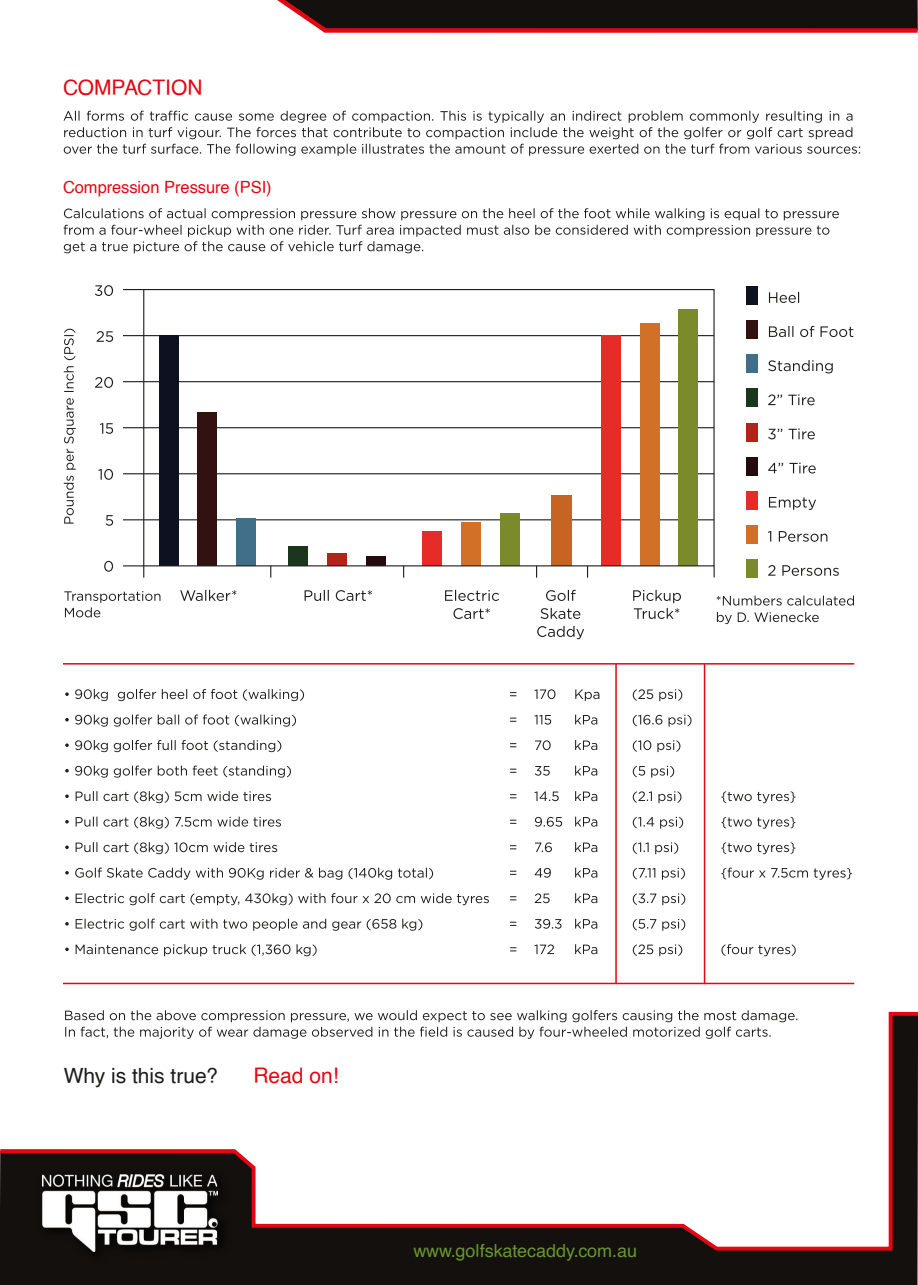
<style>
.page{position:relative;width:918px;height:1285px;background:#fff}
.page>*{position:absolute;margin:0;border:0;box-sizing:border-box;transform-origin:0 0}
.t1{font:21.45px "Helvetica";color:#e30613}
.t2{font:21px "Helvetica";color:#1d1d1b}
.t3{font:18px "Helvetica";color:#69972f}
.t4{font:16.8px "Helvetica";color:#e30613}
</style>
<div class="page">
<svg style="left:277px;top:0;width:641px;height:33px;background:#3a1918"></svg>
<div style="left:0;top:1252px;width:918px;height:32px;background:#13100d"></div>
<svg style="left:0;top:1011px;width:918px;height:241px"></svg>
<svg style="left:64px;top:111px;width:796px;height:45px"></svg>
<svg style="left:64px;top:208px;width:775px;height:45px"></svg>
<hr style="left:63px;top:982px;width:791px;height:2px;background:#e30613">
<hr style="left:63px;top:663px;width:791px;height:1px;background:#e30613">
<svg style="left:65px;top:689px;width:239px;height:12px"></svg>
<svg style="left:510px;top:689px;width:172px;height:12px"></svg>
<svg style="left:65px;top:714px;width:231px;height:12px"></svg>
<svg style="left:510px;top:714px;width:182px;height:12px"></svg>
<svg style="left:65px;top:740px;width:216px;height:12px"></svg>
<svg style="left:510px;top:740px;width:170px;height:12px"></svg>
<svg style="left:65px;top:765px;width:226px;height:12px"></svg>
<svg style="left:510px;top:765px;width:164px;height:12px"></svg>
<svg style="left:65px;top:791px;width:206px;height:12px"></svg>
<svg style="left:510px;top:791px;width:285px;height:12px"></svg>
<svg style="left:65px;top:816px;width:216px;height:12px"></svg>
<svg style="left:510px;top:816px;width:285px;height:12px"></svg>
<svg style="left:65px;top:842px;width:212px;height:12px"></svg>
<svg style="left:510px;top:842px;width:285px;height:12px"></svg>
<svg style="left:65px;top:867px;width:368px;height:12px"></svg>
<svg style="left:510px;top:867px;width:342px;height:12px"></svg>
<svg style="left:65px;top:893px;width:620px;height:12px"></svg>
<svg style="left:65px;top:918px;width:357px;height:12px"></svg>
<svg style="left:510px;top:918px;width:175px;height:12px"></svg>
<svg style="left:65px;top:944px;width:252px;height:12px"></svg>
<svg style="left:510px;top:944px;width:286px;height:12px"></svg>
<svg style="left:65px;top:1010px;width:732px;height:28px"></svg>
<hr style="left:615px;top:664px;width:2px;height:318px;background:#e30613">
<hr style="left:704px;top:664px;width:1px;height:318px;background:#e30613">
<hr style="left:123px;top:335px;width:591px;height:1px;background:#1d1d1b">
<hr style="left:123px;top:381px;width:591px;height:1px;background:#1d1d1b">
<hr style="left:123px;top:427px;width:591px;height:1px;background:#1d1d1b">
<hr style="left:123px;top:473px;width:591px;height:1px;background:#1d1d1b">
<hr style="left:123px;top:519px;width:591px;height:1px;background:#1d1d1b">
<svg style="left:95px;top:285px;width:18px;height:11px"></svg>
<svg style="left:97px;top:331px;width:16px;height:11px"></svg>
<svg style="left:95px;top:377px;width:18px;height:11px"></svg>
<svg style="left:100px;top:423px;width:13px;height:11px"></svg>
<svg style="left:98px;top:469px;width:15px;height:11px"></svg>
<svg style="left:106px;top:515px;width:7px;height:11px"></svg>
<svg style="left:104px;top:561px;width:9px;height:10px"></svg>
<svg style="left:769px;top:292px;width:30px;height:11px"></svg>
<svg style="left:769px;top:326px;width:84px;height:11px"></svg>
<svg style="left:768px;top:360px;width:65px;height:13px"></svg>
<svg style="left:768px;top:394px;width:47px;height:11px"></svg>
<svg style="left:768px;top:428px;width:47px;height:11px"></svg>
<svg style="left:768px;top:462px;width:48px;height:11px"></svg>
<svg style="left:769px;top:497px;width:47px;height:13px"></svg>
<svg style="left:768px;top:531px;width:59px;height:10px"></svg>
<svg style="left:768px;top:565px;width:71px;height:11px"></svg>
<svg style="left:64px;top:329px;width:12px;height:194px"></svg>
<hr style="left:143px;top:289px;width:1px;height:288px;background:#1d1d1b">
<svg style="left:180px;top:590px;width:56px;height:11px"></svg>
<svg style="left:305px;top:590px;width:67px;height:11px"></svg>
<svg style="left:445px;top:590px;width:54px;height:11px"></svg>
<svg style="left:453px;top:608px;width:37px;height:11px"></svg>
<svg style="left:64px;top:591px;width:96px;height:26px"></svg>
<svg style="left:717px;top:595px;width:137px;height:10px"></svg>
<svg style="left:717px;top:612px;width:102px;height:12px"></svg>
<svg style="left:546px;top:589px;width:30px;height:12px"></svg>
<svg style="left:541px;top:608px;width:39px;height:11px"></svg>
<svg style="left:537px;top:626px;width:47px;height:13px"></svg>
<svg style="left:633px;top:590px;width:48px;height:29px"></svg>
<div style="left:159px;top:336px;width:19px;height:230px;background:#0c1220"></div>
<div style="left:198px;top:413px;width:19px;height:153px;background:#321110"></div>
<div style="left:236px;top:519px;width:20px;height:47px;background:#416f8a"></div>
<div style="left:289px;top:547px;width:19px;height:19px;background:#1a361c"></div>
<div style="left:328px;top:553px;width:19px;height:13px;background:#b32418"></div>
<div style="left:366px;top:556px;width:20px;height:10px;background:#250b0f"></div>
<div style="left:422px;top:531px;width:20px;height:35px;background:#e62c28"></div>
<div style="left:461px;top:522px;width:20px;height:44px;background:#d27028"></div>
<div style="left:500px;top:513px;width:19px;height:53px;background:#7b8a2b"></div>
<div style="left:601px;top:336px;width:19px;height:230px;background:#e62c28"></div>
<div style="left:640px;top:323px;width:19px;height:243px;background:#d27028"></div>
<div style="left:679px;top:309px;width:19px;height:257px;background:#7b8a2b"></div>
<div style="left:551px;top:495px;width:21px;height:71px;background:#c86422"></div>
<div style="left:746px;top:286px;width:12px;height:19px;background:#0c1220"></div>
<div style="left:746px;top:320px;width:12px;height:19px;background:#321110"></div>
<div style="left:746px;top:354px;width:12px;height:19px;background:#416f8a"></div>
<div style="left:746px;top:388px;width:12px;height:19px;background:#1a361c"></div>
<div style="left:746px;top:423px;width:12px;height:18px;background:#b32418"></div>
<div style="left:746px;top:457px;width:12px;height:18px;background:#250b0f"></div>
<div style="left:746px;top:491px;width:12px;height:18px;background:#e62c28"></div>
<div style="left:746px;top:525px;width:12px;height:18px;background:#d27028"></div>
<div style="left:746px;top:559px;width:12px;height:18px;background:#7b8a2b"></div>
<div style="left:122px;top:289px;width:593px;height:277px;border:1px solid #1d1d1b"></div>
<div style="left:33px;top:1164px;width:202px;height:103px;background:#13100d"></div>
<img style="left:42px;top:1173px;width:175px;height:78px">
<p class="t1" style="left:63px;top:71px;width:141px">COMPACTION</p>
<p class="t4" style="left:63px;top:174px;width:210px">Compression Pressure (PSI)</p>
<p class="t2" style="left:64px;top:1059px;width:155px">Why is this true?</p>
<p class="t1" style="left:254px;top:1059px;width:87px">Read on!</p>
<p class="t3" style="left:413px;top:1236px;width:225px">www.golfskatecaddy.com.au</p>
</div>
